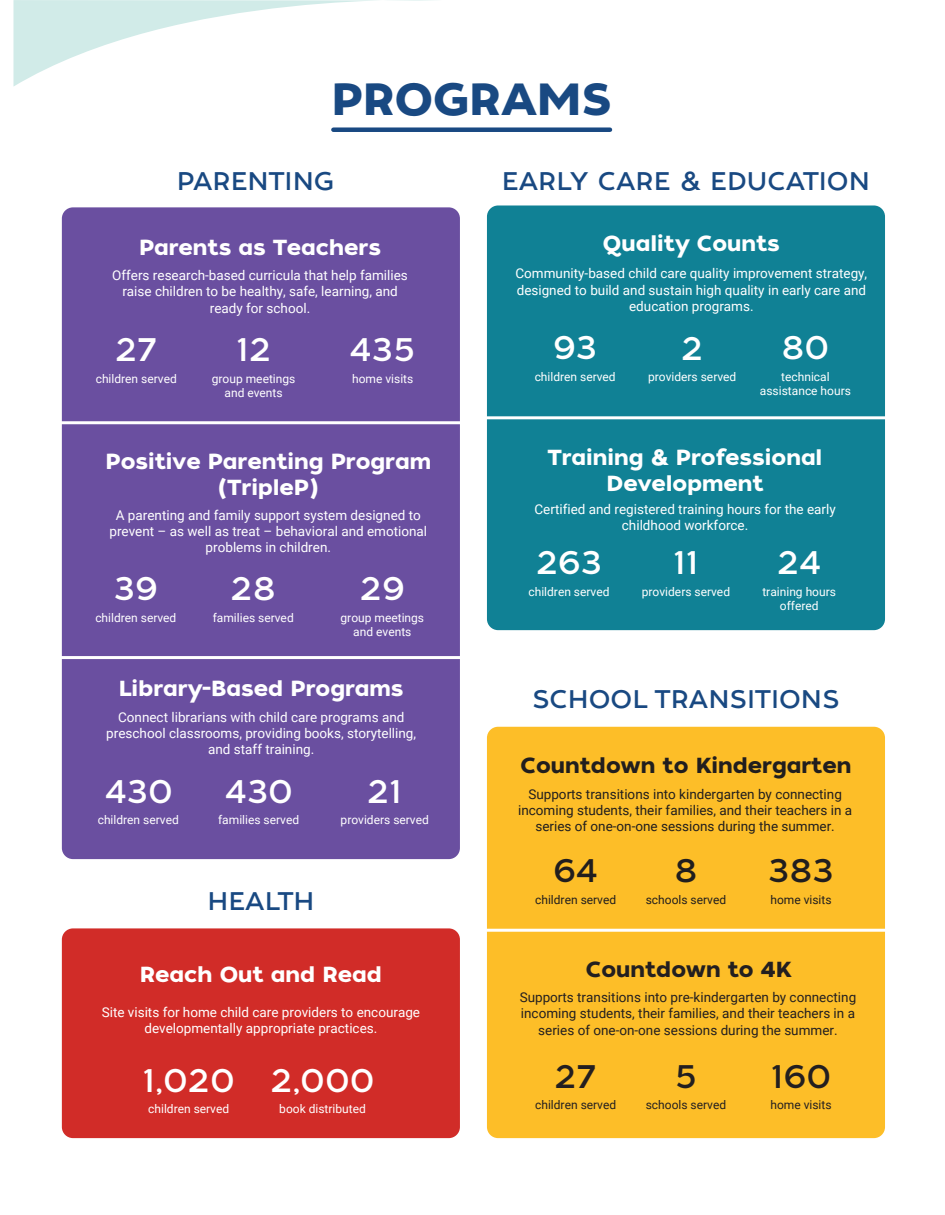
<style>
.page{position:relative;width:945px;height:1215px;background:#fff}
.page>*{position:absolute;margin:0;border:0;box-sizing:border-box;transform-origin:0 0}
.t1{font:45px "Tide Sans 600 Bunny";color:#194982}
.t2{font:32.7px "Tide Sans 400 Lil Dude";color:#fff}
.t3{font:32.7px "Tide Sans 400 Lil Dude";color:#211e1e}
.t4{font:32.7px "Tide Sans 400 Lil Dude";color:#231f20}
.t5{font:25.5px "Tide Sans 400 Lil Dude";color:#194982}
.t6{font:21.75px/26.1px "Tide Sans 600 Bunny";color:#fff;text-align:center}
.t7{font:21.75px "Tide Sans 600 Bunny";color:#211e1e}
.t8{font:21.75px "Tide Sans 600 Bunny";color:#231f20}
.t9{font:13.5px/16.2px "Roboto";color:#fff;text-align:center}
.t10{font:13.5px/16.2px "Roboto";color:#231f20;text-align:center}
.t11{font:13.5px/16.2px "Roboto";color:#211e1e;text-align:center}
.t12{font:12px/14.4px "Roboto";color:#fff;text-align:center}
.t13{font:12px "Roboto";color:#211e1e}
.t14{font:12px "Roboto";color:#231f20}
</style>
<div class="page">
<svg style="left:14px;top:0;width:419px;height:86px"></svg>
<div style="left:333px;top:127px;width:277px;height:5px;background:#194982"></div>
<div style="left:62px;top:207px;width:398px;height:652px;background:#6a4fa0;border-radius:11px"></div>
<hr style="left:57px;top:421px;width:404px;height:3px;background:#fff">
<div style="left:487px;top:205px;width:398px;height:425px;background:#108195;border-radius:11px"></div>
<hr style="left:482px;top:416px;width:404px;height:3px;background:#fff">
<hr style="left:57px;top:656px;width:404px;height:3px;background:#fff">
<div style="left:487px;top:727px;width:398px;height:411px;background:#fdbe28;border-radius:11px"></div>
<div style="left:62px;top:928px;width:398px;height:210px;background:#d12c28;border-radius:11px"></div>
<hr style="left:484px;top:929px;width:404px;height:3px;background:#fff">
<h1 class="t1" style="left:331px;top:70px;width:282px">PROGRAMS</h1>
<h3 class="t5" style="left:177px;top:165px;width:159px">PARENTING</h3>
<h3 class="t5" style="left:502px;top:164px;width:370px">EARLY CARE &amp; EDUCATION</h3>
<h3 class="t6" style="left:139px;top:235px;width:244px">Parents as Teachers</h3>
<p class="t9" style="left:112px;top:267px;width:297px">Offers research-based curricula that help families raise children to be healthy, safe, learning, and ready for school.</p>
<h2 class="t2" style="left:236px;top:329px;width:37px">12</h2>
<p class="t12" style="left:212px;top:371px;width:85px">group meetings and events</p>
<h2 class="t2" style="left:350px;top:329px;width:67px">435</h2>
<p class="t12" style="left:352px;top:371px;width:63px">home visits</p>
<h2 class="t2" style="left:115px;top:329px;width:44px">27</h2>
<p class="t12" style="left:96px;top:371px;width:83px">children served</p>
<h3 class="t6" style="left:106px;top:449px;width:327px">Positive Parenting Program (TripleP)</h3>
<p class="t9" style="left:109px;top:506px;width:319px">A parenting and family support system designed to prevent – as well as treat – behavioral and emotional problems in children.</p>
<h2 class="t2" style="left:231px;top:568px;width:47px">28</h2>
<p class="t12" style="left:213px;top:610px;width:83px">families served</p>
<h2 class="t2" style="left:114px;top:568px;width:46px">39</h2>
<p class="t12" style="left:95px;top:610px;width:83px">children served</p>
<h2 class="t2" style="left:360px;top:568px;width:46px">29</h2>
<p class="t12" style="left:341px;top:610px;width:85px">group meetings and events</p>
<h3 class="t6" style="left:119px;top:676px;width:286px">Library-Based Programs</h3>
<p class="t9" style="left:106px;top:708px;width:311px">Connect librarians with child care programs and preschool classrooms, providing books, storytelling, and staff training.</p>
<h2 class="t2" style="left:225px;top:771px;width:69px">430</h2>
<p class="t12" style="left:218px;top:812px;width:83px">families served</p>
<h2 class="t2" style="left:105px;top:771px;width:69px">430</h2>
<p class="t12" style="left:98px;top:812px;width:83px">children served</p>
<h2 class="t2" style="left:367px;top:771px;width:37px">21</h2>
<p class="t12" style="left:341px;top:812px;width:90px">providers served</p>
<h3 class="t5" style="left:207px;top:885px;width:108px">HEALTH</h3>
<h3 class="t6" style="left:140px;top:962px;width:244px">Reach Out and Read</h3>
<p class="t9" style="left:102px;top:1004px;width:320px">Site visits for home child care providers to encourage developmentally appropriate practices.</p>
<h2 class="t2" style="left:143px;top:1059px;width:94px">1,020</h2>
<p class="t12" style="left:148px;top:1101px;width:83px">children served</p>
<h2 class="t2" style="left:271px;top:1059px;width:106px">2,000</h2>
<p class="t12" style="left:279px;top:1101px;width:88px">book distributed</p>
<h3 class="t6" style="left:603px;top:231px;width:179px">Quality Counts</h3>
<p class="t9" style="left:516px;top:265px;width:353px">Community-based child care quality improvement strategy, designed to build and sustain high quality in early care and education programs.</p>
<h2 class="t2" style="left:681px;top:327px;width:24px">2</h2>
<p class="t12" style="left:648px;top:369px;width:90px">providers served</p>
<h2 class="t2" style="left:781px;top:327px;width:49px">80</h2>
<p class="t12" style="left:760px;top:369px;width:93px">technical assistance hours</p>
<h2 class="t2" style="left:553px;top:327px;width:46px">93</h2>
<p class="t12" style="left:535px;top:369px;width:83px">children served</p>
<h3 class="t6" style="left:548px;top:445px;width:276px">Training &amp; Professional<br>Development</h3>
<p class="t9" style="left:535px;top:501px;width:303px">Certified and registered training hours for the early childhood workforce.</p>
<h2 class="t2" style="left:536px;top:542px;width:67px">263</h2>
<p class="t12" style="left:528px;top:584px;width:83px">children served</p>
<h2 class="t2" style="left:673px;top:542px;width:27px">11</h2>
<p class="t12" style="left:642px;top:584px;width:90px">providers served</p>
<h2 class="t2" style="left:777px;top:542px;width:45px">24</h2>
<p class="t12" style="left:762px;top:584px;width:75px">training hours offered</p>
<h3 class="t5" style="left:532px;top:683px;width:309px">SCHOOL TRANSITIONS</h3>
<h3 class="t7" style="left:521px;top:752px;width:332px">Countdown to Kindergarten</h3>
<p class="t11" style="left:518px;top:785px;width:336px">Supports transitions into kindergarten by connecting incoming students, their families, and their teachers in a series of one-on-one sessions during the summer.</p>
<h2 class="t3" style="left:554px;top:850px;width:46px">64</h2>
<p class="t13" style="left:535px;top:891px;width:83px">children served</p>
<h2 class="t3" style="left:674px;top:850px;width:25px">8</h2>
<p class="t13" style="left:646px;top:891px;width:82px">schools served</p>
<h2 class="t3" style="left:768px;top:850px;width:67px">383</h2>
<p class="t13" style="left:770px;top:891px;width:63px">home visits</p>
<h3 class="t8" style="left:586px;top:955px;width:207px">Countdown to 4K</h3>
<p class="t10" style="left:520px;top:989px;width:338px">Supports transitions into pre-kindergarten by connecting incoming students, their families, and their teachers in a series of one-on-one sessions during the summer.</p>
<h2 class="t4" style="left:675px;top:1056px;width:24px">5</h2>
<p class="t14" style="left:646px;top:1097px;width:82px">schools served</p>
<h2 class="t4" style="left:771px;top:1056px;width:62px">160</h2>
<p class="t14" style="left:770px;top:1097px;width:63px">home visits</p>
<h2 class="t4" style="left:554px;top:1056px;width:44px">27</h2>
<p class="t14" style="left:535px;top:1097px;width:83px">children served</p>
</div>
